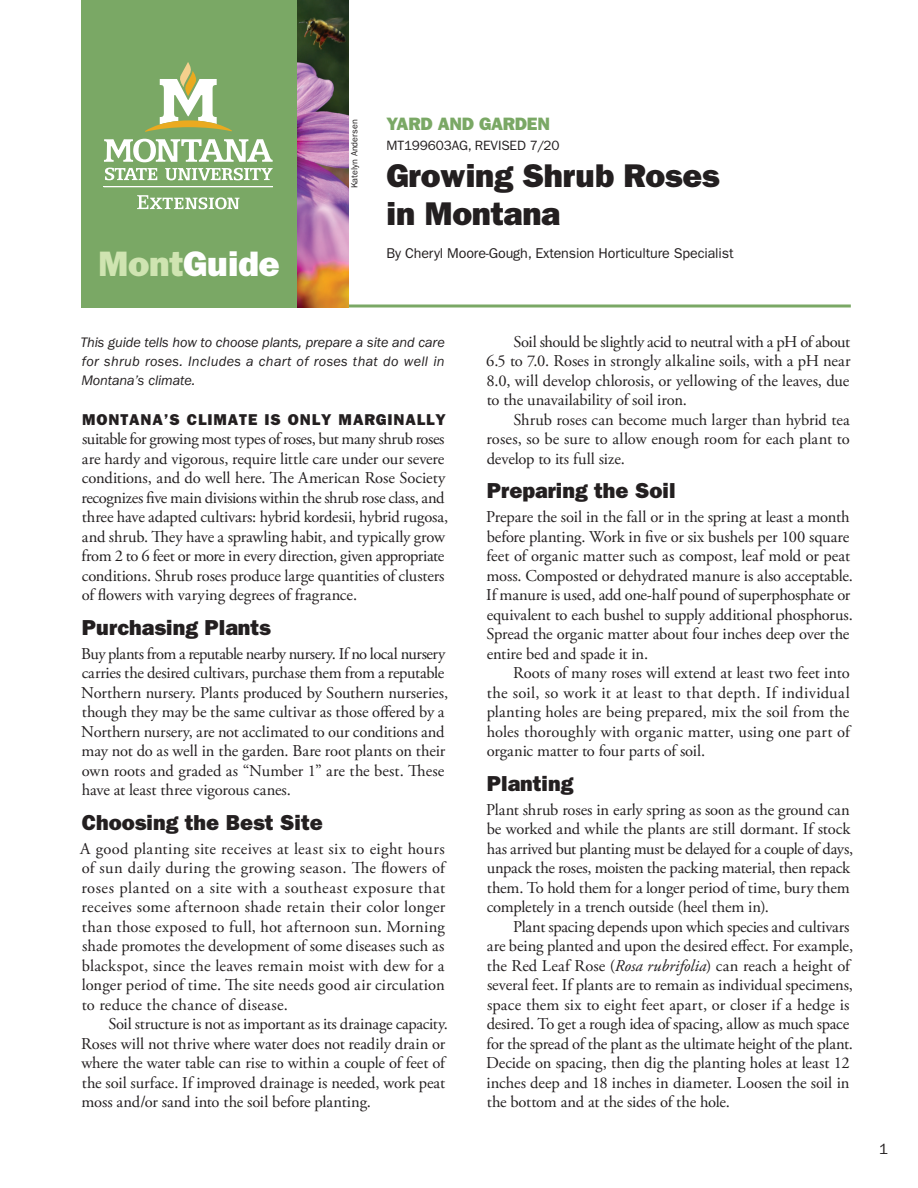
<style>
.page{position:relative;width:918px;height:1188px;background:#fff}
.page>*{position:absolute;margin:0;border:0;box-sizing:border-box;transform-origin:0 0}
.t1{font:35.55px "ITC Franklin Gothic Std Hvy";letter-spacing:-.01em;color:#fff}
.t2{font:33px/37.5px "ITC Franklin Gothic Std Hvy";letter-spacing:-.01em;color:#231f20}
.MTG_Subhead_1{font:21.75px "ITC Franklin Gothic Std Hvy";color:#231f20}
.t3{font:18px "ITC Franklin Gothic Std Hvy";letter-spacing:-.01em;color:#7aa865}
.MTG_Body_w_o_indent{font:16.5px/19.5px "Adobe Garamond Pro";letter-spacing:-.01em;color:#231f20}
.MTG_Body_text{font:16.5px/19.5px "Adobe Garamond Pro";letter-spacing:-.005em;color:#231f20;text-align:justify}
.MTG_Body_w_o_indent-2{font:800 15.75px "Franklin Gothic";letter-spacing:.06em;color:#231f20}
.t4{font:15px "ITC Franklin Gothic Std";color:#231f20}
.MTG_Summary_JS{font:italic 14.25px/19.5px "ITC Franklin Gothic Std";letter-spacing:.02em;color:#231f20;text-align:justify}
.t5{font:14.25px "ITC Franklin Gothic Std";letter-spacing:-.01em;color:#231f20}
.t6{font:13.5px "ITC Franklin Gothic Std";letter-spacing:-.01em;color:#231f20}
.t7{font:9px "ITC Franklin Gothic Std";color:#231f20}
.s1{color:#cfe4b1}
.s2{font-style:italic}
</style>
<div class="page">
<svg style="left:348px;top:304px;width:503px;height:4px;background:#9bbd8a"></svg>
<img style="left:297px;top:0;width:51px;height:308px">
<div style="left:81px;top:0;width:216px;height:308px;background:#7aa865"></div>
<svg style="left:137px;top:195px;width:103px;height:14px"></svg>
<hr style="left:104px;top:186px;width:169px;height:1px;background:#fff">
<svg style="left:145px;top:62px;width:87px;height:70px"></svg>
<svg style="left:105px;top:168px;width:52px;height:12px"></svg>
<svg style="left:165px;top:168px;width:108px;height:12px"></svg>
<svg style="left:104px;top:139px;width:169px;height:23px"></svg>
<h1 class="t1" style="left:98px;top:242px;width:183px"><span class="s1">Mont</span>Guide</h1>
<p class="t7" style="left:349px;top:188px;width:70px;rotate:-90deg">Katelyn Andersen</p>
<p class="t3" style="left:386px;top:114px;width:165px">YARD AND GARDEN</p>
<p class="t6" style="left:386px;top:137px;width:175px">MT199603AG, REVISED 7/20</p>
<h2 class="t2" style="left:386px;top:157px;width:335px">Growing Shrub Roses in Montana</h2>
<p class="t5" style="left:386px;top:245px;width:349px">By Cheryl Moore-Gough, Extension Horticulture Specialist</p>
<p class="MTG_Summary_JS" style="left:80px;top:332px;width:366px">This guide tells how to choose plants, prepare a site and care for shrub roses. Includes a chart of roses that do well in Montana’s climate.</p>
<p class="MTG_Body_w_o_indent-2" style="left:82px;top:410px;width:365px">MONTANA’S CLIMATE IS ONLY MARGINALLY</p>
<p class="MTG_Body_w_o_indent" style="left:81px;top:430px;width:368px">suitable for growing most types of roses, but many shrub roses are hardy and vigorous, require little care under our severe conditions, and do well here. The American Rose Society recognizes five main divisions within the shrub rose class, and three have adapted cultivars: hybrid kordesii, hybrid rugosa, and shrub. They have a sprawling habit, and typically grow from 2 to 6 feet or more in every direction, given appropriate conditions. Shrub roses produce large quantities of clusters of flowers with varying degrees of fragrance.</p>
<h1 class="MTG_Subhead_1" style="left:82px;top:615px;width:191px">Purchasing Plants</h1>
<p class="MTG_Body_w_o_indent" style="left:81px;top:644px;width:369px">Buy plants from a reputable nearby nursery. If no local nursery carries the desired cultivars, purchase them from a reputable Northern nursery. Plants produced by Southern nurseries, though they may be the same cultivar as those offered by a Northern nursery, are not acclimated to our conditions and may not do as well in the garden. Bare root plants on their own roots and graded as “Number 1” are the best. These have at least three vigorous canes.</p>
<h1 class="MTG_Subhead_1" style="left:82px;top:810px;width:242px">Choosing the Best Site</h1>
<p class="MTG_Body_w_o_indent" style="left:80px;top:839px;width:367px;text-align:justify">A good planting site receives at least six to eight hours of sun daily during the growing season. The flowers of roses planted on a site with a southeast exposure that receives some afternoon shade retain their color longer than those exposed to full, hot afternoon sun. Morning shade promotes the development of some diseases such as blackspot, since the leaves remain moist with dew for a longer period of time. The site needs good air circulation to reduce the chance of disease.</p>
<p class="MTG_Body_text" style="left:81px;top:1015px;width:368px;text-align:left;text-indent:27px">Soil structure is not as important as its drainage capacity.<br>Roses will not thrive where water does not readily drain or where the water table can rise to within a couple of feet of the soil surface. If improved drainage is needed, work peat moss and/or sand into the soil before planting.</p>
<p class="MTG_Body_text" style="left:486px;top:332px;width:366px;text-indent:27px">Soil should be slightly acid to neutral with a pH of about 6.5 to 7.0. Roses in strongly alkaline soils, with a pH near 8.0, will develop chlorosis, or yellowing of the leaves, due to the unavailability of soil iron.</p>
<p class="MTG_Body_text" style="left:487px;top:410px;width:365px;text-indent:27px">Shrub roses can become much larger than hybrid tea roses, so be sure to allow enough room for each plant to develop to its full size.</p>
<h1 class="MTG_Subhead_1" style="left:487px;top:478px;width:190px">Preparing the Soil</h1>
<p class="MTG_Body_w_o_indent" style="left:486px;top:508px;width:368px">Prepare the soil in the fall or in the spring at least a month before planting. Work in five or six bushels per 100 square feet of organic matter such as compost, leaf mold or peat moss. Composted or dehydrated manure is also acceptable.<br>If manure is used, add one-half pound of superphosphate or equivalent to each bushel to supply additional phosphorus.<br>Spread the organic matter about four inches deep over the entire bed and spade it in.</p>
<p class="MTG_Body_text" style="left:487px;top:664px;width:365px;text-indent:27px">Roots of many roses will extend at least two feet into the soil, so work it at least to that depth. If individual planting holes are being prepared, mix the soil from the holes thoroughly with organic matter, using one part of organic matter to four parts of soil.</p>
<h1 class="MTG_Subhead_1" style="left:487px;top:771px;width:88px">Planting</h1>
<p class="MTG_Body_w_o_indent" style="left:486px;top:800px;width:369px">Plant shrub roses in early spring as soon as the ground can be worked and while the plants are still dormant. If stock has arrived but planting must be delayed for a couple of days, unpack the roses, moisten the packing material, then repack them. To hold them for a longer period of time, bury them completely in a trench outside (heel them in).</p>
<p class="MTG_Body_text" style="left:486px;top:917px;width:368px;text-align:left;text-indent:27px">Plant spacing depends upon which species and cultivars are being planted and upon the desired effect. For example, the Red Leaf Rose (<span class="s2">Rosa rubrifolia</span>) can reach a height of several feet. If plants are to remain as individual specimens, space them six to eight feet apart, or closer if a hedge is desired. To get a rough idea of spacing, allow as much space for the spread of the plant as the ultimate height of the plant.<br>Decide on spacing, then dig the planting holes at least 12 inches deep and 18 inches in diameter. Loosen the soil in the bottom and at the sides of the hole.</p>
<p class="t4" style="left:879px;top:1141px;width:10px">1</p>
</div>
